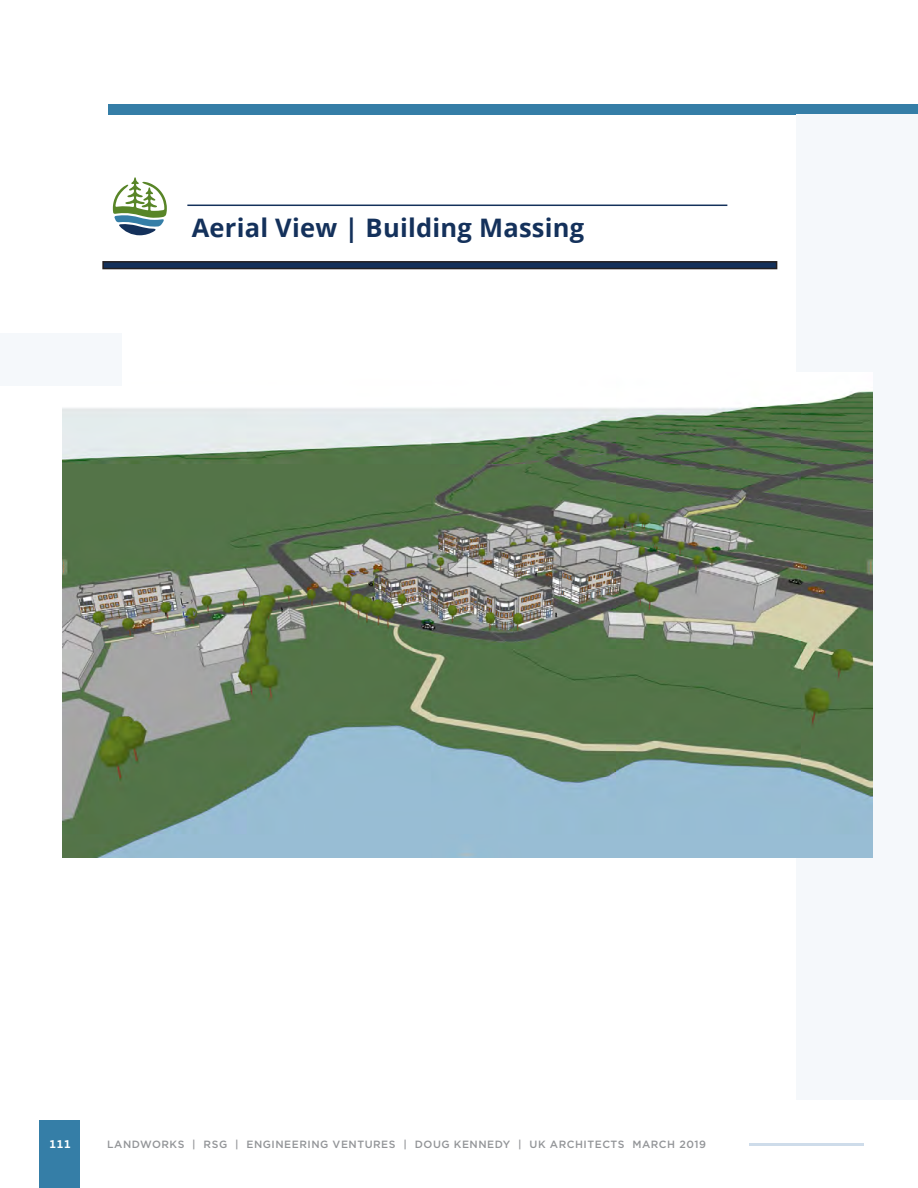
<style>
.page{position:relative;width:918px;height:1188px;background:#fff}
.page>*{position:absolute;margin:0;border:0;box-sizing:border-box;transform-origin:0 0}
.t1{font:700 25.5px "Open Sans";letter-spacing:.01em;color:#14315b}
.t2{font:700 15px "Archer";color:#fff}
.t3{font:500 10.5px "Gotham";letter-spacing:.05em;color:#939598}
</style>
<div class="page">
<div style="left:40px;top:1120px;width:40px;height:68px;background:#357ea7"></div>
<div style="left:108px;top:104px;width:810px;height:11px;background:#357ea7"></div>
<hr style="left:749px;top:1143px;width:115px;height:2px;background:#cedcea">
<div style="left:796px;top:115px;width:122px;height:985px;background:#f5f8fb"></div>
<img style="left:63px;top:391px;width:810px;height:466px">
<hr style="left:187px;top:205px;width:540px;height:1px;background:#14315b">
<svg style="left:113px;top:177px;width:54px;height:58px"></svg>
<div style="left:103px;top:262px;width:674px;height:7px;background:#14315b"></div>
<div style="left:102px;top:261px;width:675px;height:8px;border:2px solid #231f20"></div>
<div style="left:0;top:334px;width:122px;height:52px;background:#f5f8fb"></div>
<p class="t1" style="left:192px;top:210px;width:394px">Aerial View | Building Massing</p>
<h2 class="t2" style="left:49px;top:1131px;width:23px">111</h2>
<p class="t3" style="left:107px;top:1138px;width:600px">LANDWORKS | RSG | ENGINEERING VENTURES | DOUG KENNEDY | UK ARCHITECTS MARCH 2019</p>
</div>
